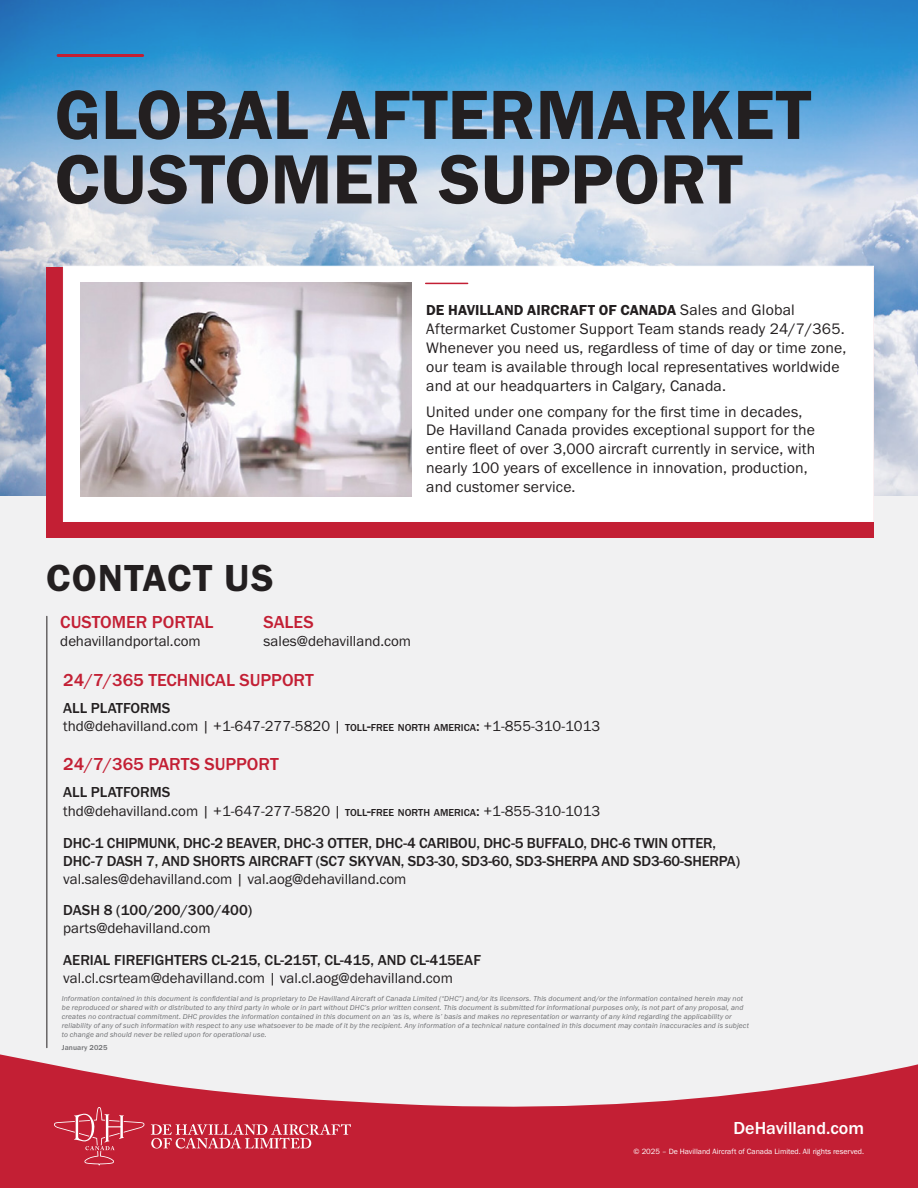
<style>
.page{position:relative;width:918px;height:1188px;background:#fff}
.page>*{position:absolute;margin:0;border:0;box-sizing:border-box;transform-origin:0 0}
.t1{font:72px/64.5px "Franklin Gothic URW Dem";color:#231f20}
.Heading{font:39px "Franklin Gothic URW Dem";letter-spacing:.03em;color:#231f20}
.Contact_Section{font:500 18px "Franklin Gothic URW";color:#c31f34}
.t2{font:500 18px "Franklin Gothic URW";color:#fff}
.Contact_info{font:500 18px "Franklin Gothic URW";color:#c31f34}
.Body_DHC{font:15.75px/18.9px "Franklin Gothic URW Boo";letter-spacing:.01em;color:#231f20}
.Contact_info-2{font:15px "Franklin Gothic URW Boo";color:#231f20}
.Contact_Section-2{font:500 15px/18px "Franklin Gothic URW";letter-spacing:-.01em;color:#231f20}
.Cover_Body{font:15px/18px "Franklin Gothic URW Boo";letter-spacing:.01em;color:#231f20}
.Contact_info-3{font:500 15px "Franklin Gothic URW";color:#231f20}
.Body_DHC-2{font:15px "Franklin Gothic URW Dem";color:#231f20}
.Contact_Section-3{font:15px "Franklin Gothic URW Boo";color:#231f20}
.t3{font:7.8px "Franklin Gothic URW Boo";color:#fff}
.Body_2{font:7.5px/9px "Franklin Gothic URW Boo Ita";letter-spacing:.015em;color:#6d6e71}
.Body_2-2{font:500 7.5px "Franklin Gothic URW";letter-spacing:.02em;color:#6d6e71}
.s1{font-family:"Franklin Gothic URW Boo";font-size:15.75px}
.s2{font-family:"Franklin Gothic URW Hea";font-size:12.6px}
.s3{font-family:"Franklin Gothic URW Hea";font-size:18px}
.s4{font-family:"Franklin Gothic URW";font-weight:500;font-size:10.5px}
.s5{font-family:"Franklin Gothic URW";font-weight:500}
</style>
<div class="page">
<img style="left:0;top:0;width:918px;height:496px">
<div style="left:0;top:496px;width:918px;height:622px;background:#f1f1f2"></div>
<div style="left:46px;top:267px;width:827px;height:270px;background:#c31f34"></div>
<div style="left:63px;top:266px;width:811px;height:256px;background:#fff"></div>
<img style="left:81px;top:283px;width:331px;height:213px">
<svg style="left:0;top:978px;width:918px;height:129px"></svg>
<hr style="left:426px;top:283px;width:42px;height:1px;background:#c31f34">
<hr style="left:58px;top:54px;width:85px;height:3px;background:#c31f34">
<hr style="left:47px;top:616px;width:1px;height:432px;background:#231f20">
<div style="left:0;top:1107px;width:918px;height:81px;background:#c31f34"></div>
<svg style="left:54px;top:1107px;width:90px;height:58px"></svg>
<svg style="left:151px;top:1124px;width:200px;height:25px"></svg>
<p class="t1" style="left:55px;top:81px;width:758px">GLOBAL AFTERMARKET<br>CUSTOMER SUPPORT</p>
<p class="Body_DHC-2" style="left:426px;top:301px;width:370px">DE HAVILLAND AIRCRAFT OF CANADA <span class="s1">Sales and Global</span></p>
<p class="Body_DHC" style="left:426px;top:319px;width:422px">Aftermarket Customer Support Team stands ready 24/7/365.<br>Whenever you need us, regardless of time of day or time zone, our team is available through local representatives worldwide and at our headquarters in Calgary, Canada.</p>
<p class="Body_DHC" style="left:426px;top:402px;width:391px">United under one company for the first time in decades, De Havilland Canada provides exceptional support for the entire fleet of over 3,000 aircraft currently in service, with nearly 100 years of excellence in innovation, production, and customer service.</p>
<p class="Cover_Body" style="left:419px;top:334px;width:388px"><span class="s2">DE HAVILLAND CANADA</span><span class="s3">’</span><span class="s2">S</span> Sales and Global Aftermarket<br>Customer Support Team stands ready 24/7/365. Whenever you need us, regardless of time of day or time zone, our</p>
<p class="Cover_Body" style="left:419px;top:406px;width:287px">and at our headquarters in Calgary, Canada.</p>
<p class="Heading" style="left:46px;top:554px;width:229px">CONTACT US</p>
<p class="Contact_Section" style="left:60px;top:611px;width:155px">CUSTOMER PORTAL</p>
<p class="Contact_Section-3" style="left:60px;top:632px;width:142px">dehavillandportal.com</p>
<p class="Contact_info" style="left:264px;top:611px;width:52px">SALES</p>
<p class="Contact_info-2" style="left:264px;top:632px;width:149px">sales@dehavilland.com</p>
<p class="Contact_Section" style="left:63px;top:669px;width:252px">24/7/365 TECHNICAL SUPPORT</p>
<p class="Contact_Section-2" style="left:63px;top:698px;width:109px">ALL PLATFORMS</p>
<p class="Contact_info-2" style="left:63px;top:716px;width:539px">thd@dehavilland.com | +1-647-277-5820 | <span class="s4">TOLL</span><span class="s5">-</span><span class="s4">FREE NORTH AMERICA</span><span class="s5">:</span> +1-855-310-1013</p>
<p class="Contact_Section" style="left:63px;top:753px;width:217px">24/7/365 PARTS SUPPORT</p>
<p class="Contact_Section-2" style="left:63px;top:782px;width:109px">ALL PLATFORMS</p>
<p class="Contact_info-2" style="left:63px;top:802px;width:539px">thd@dehavilland.com | +1-647-277-5820 | <span class="s4">TOLL</span><span class="s5">-</span><span class="s4">FREE NORTH AMERICA</span><span class="s5">:</span> +1-855-310-1013</p>
<p class="Contact_Section-2" style="left:63px;top:833px;width:678px">DHC-1 CHIPMUNK, DHC-2 BEAVER, DHC-3 OTTER, DHC-4 CARIBOU, DHC-5 BUFFALO, DHC-6 TWIN OTTER,<br>DHC-7 DASH 7, AND SHORTS AIRCRAFT (SC7 SKYVAN, SD3-30, SD3-60, SD3-SHERPA AND SD3-60-SHERPA)</p>
<p class="Contact_info-2" style="left:63px;top:869px;width:345px">val.sales@dehavilland.com | val.aog@dehavilland.com</p>
<p class="Contact_info-3" style="left:63px;top:901px;width:191px">DASH 8 (100/200/300/400)</p>
<p class="Contact_info-2" style="left:63px;top:919px;width:149px">parts@dehavilland.com</p>
<p class="Contact_info-3" style="left:63px;top:950px;width:419px">AERIAL FIREFIGHTERS CL-215, CL-215T, CL-415, AND CL-415EAF</p>
<p class="Contact_info-2" style="left:63px;top:968px;width:391px">val.cl.csrteam@dehavilland.com | val.cl.aog@dehavilland.com</p>
<p class="Body_2" style="left:62px;top:994px;width:689px">Information contained in this document is confidential and is proprietary to De Havilland Aircraft of Canada Limited (“DHC”) and/or its licensors. This document and/or the information contained herein may not be reproduced or shared with or distributed to any third party in whole or in part without DHC’s prior written consent. This document is submitted for informational purposes only, is not part of any proposal, and creates no contractual commitment. DHC provides the information contained in this document on an ‘as is, where is’ basis and makes no representation or warranty of any kind regarding the applicability or reliability of any of such information with respect to any use whatsoever to be made of it by the recipient. Any information of a technical nature contained in this document may contain inaccuracies and is subject to change and should never be relied upon for operational use.</p>
<p class="Body_2-2" style="left:62px;top:1043px;width:47px">January 2025</p>
<p class="t2" style="left:733px;top:1117px;width:132px">DeHavilland.com</p>
<p class="t3" style="left:634px;top:1147px;width:232px">© 2025 – De Havilland Aircraft of Canada Limited. All rights reserved.</p>
</div>
